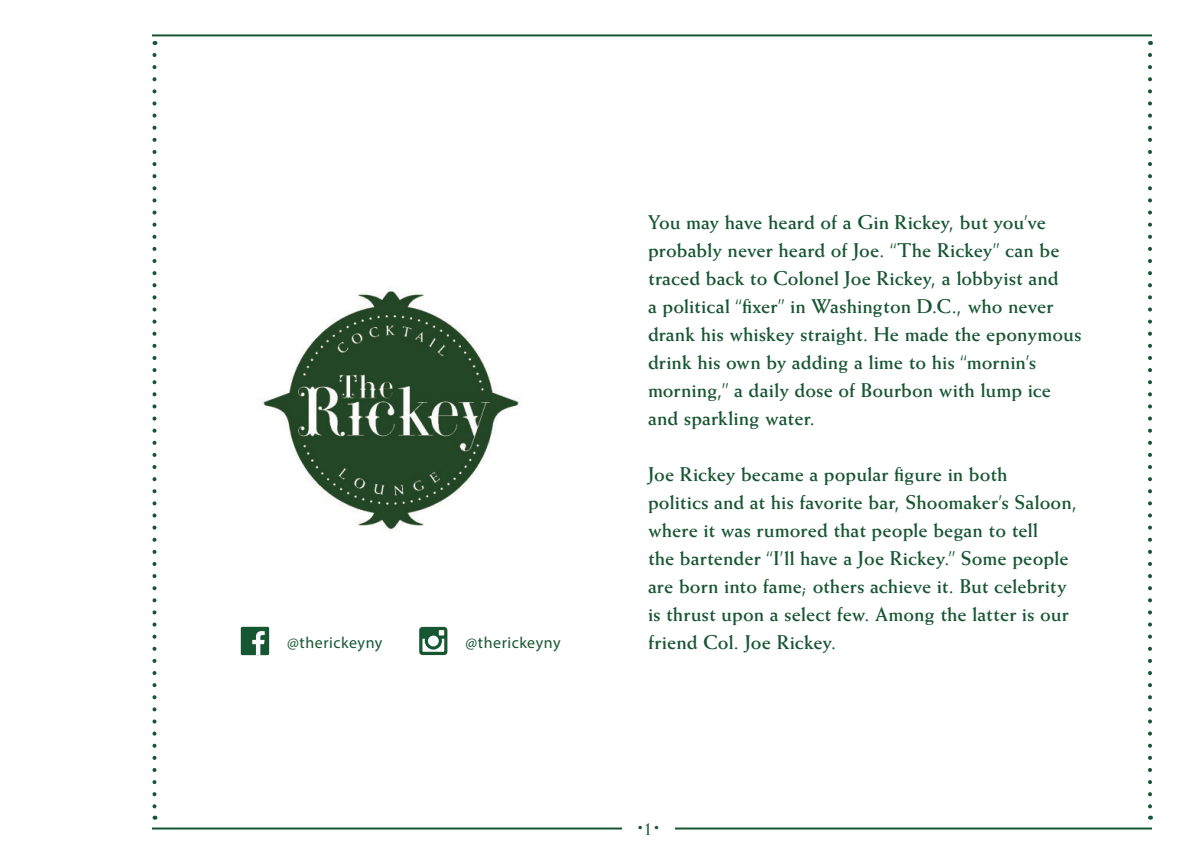
<style>
.page{position:relative;width:1188px;height:864px;background:#fff}
.page>*{position:absolute;margin:0;border:0;box-sizing:border-box;transform-origin:0 0}
.t1{font:700 20px/28px "Weiss Std";letter-spacing:.005em;color:#175632}
.t2{font:16px "Myriad Pro";letter-spacing:.03em;color:#175632}
.t3{font:10px "Weiss Std";color:#175632}
.s1{font-size:20px}
</style>
<div class="page">
<hr style="left:152px;top:828px;width:1000px;height:2px;background:#175632">
<div style="left:622px;top:810px;width:53px;height:34px;background:#fff"></div>
<svg style="left:152px;top:55px;width:4px;height:765px"></svg>
<svg style="left:1148px;top:55px;width:4px;height:765px"></svg>
<hr style="left:152px;top:34px;width:1000px;height:2px;background:#175632">
<img style="left:261px;top:290px;width:259px;height:240px">
<svg style="left:419px;top:627px;width:28px;height:28px"></svg>
<div style="left:241px;top:627px;width:28px;height:28px;background:#175632;border-radius:2px"></div>
<svg style="left:252px;top:631px;width:13px;height:24px"></svg>
<p class="t1" style="left:648px;top:208px;width:435px">You may have heard of a Gin Rickey, but you’ve probably never heard of Joe. “The Rickey” can be traced back to Colonel Joe Rickey, a lobbyist and<br>a political “fixer” in Washington D.C., who never drank his whiskey straight. He made the eponymous drink his own by adding a lime to his “mornin’s morning,” a daily dose of Bourbon with lump ice and sparkling water.</p>
<p class="t1" style="left:648px;top:460px;width:431px">Joe Rickey became a popular figure in both<br>politics and at his favorite bar, Shoomaker’s Saloon, where it was rumored that people began to tell</p>
<p class="t1" style="left:648px;top:544px;width:422px;text-align:justify">the bartender “I’ll have a Joe Rickey.” Some people are born into fame; others achieve it. But celebrity is thrust upon a select few. Among the latter is our</p>
<p class="t2" style="left:287px;top:633px;width:97px">@therickeyny</p>
<p class="t2" style="left:465px;top:633px;width:97px">@therickeyny</p>
<p class="t1" style="left:648px;top:628px;width:190px">friend Col. Joe Rickey.</p>
<p class="t3" style="left:638px;top:822px;width:23px">•<span class="s1">1</span>•</p>
</div>
